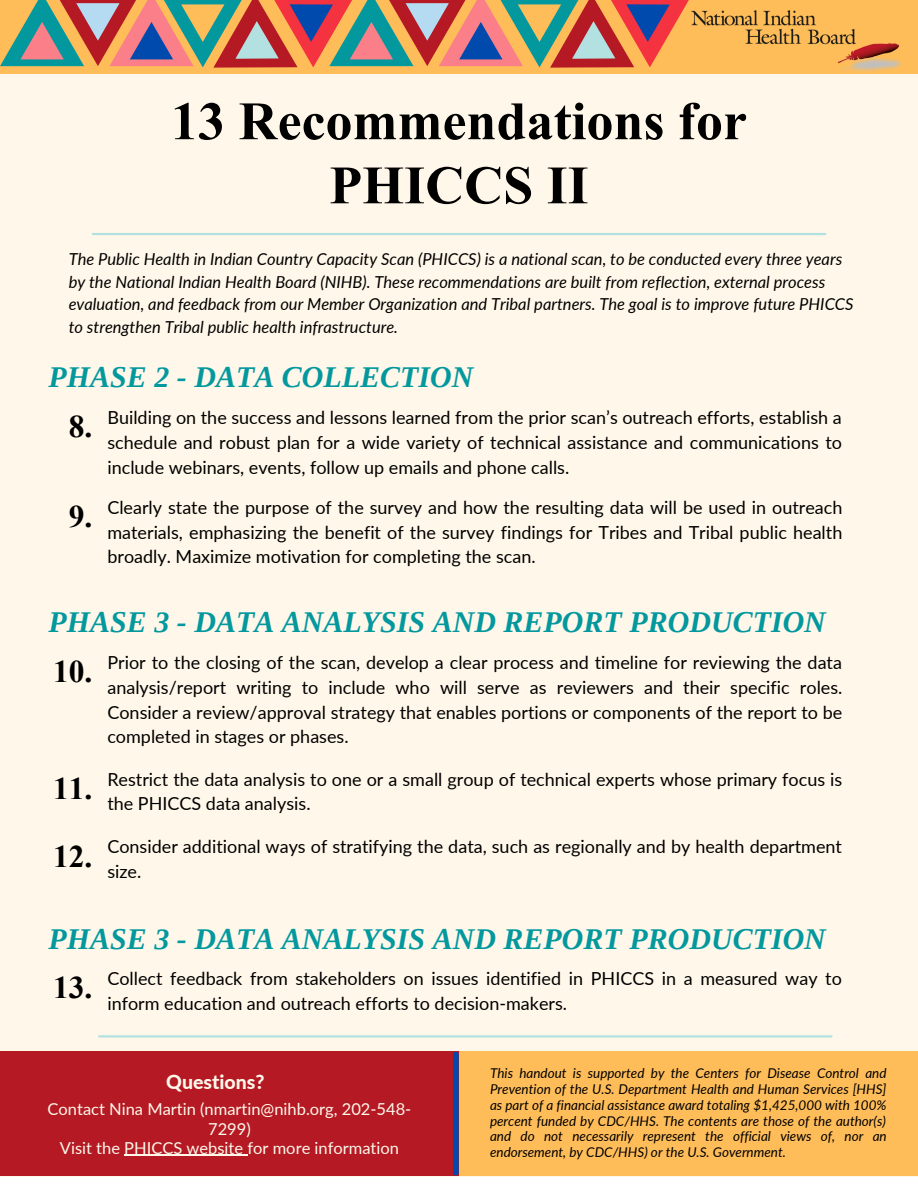
<style>
.page{position:relative;width:918px;height:1188px;background:#fff}
.page>*{position:absolute;margin:0;border:0;box-sizing:border-box;transform-origin:0 0}
.t1{font:700 54px/64.1px "Times New Roman";color:#000;text-align:center}
.t2{font:italic 700 30px "Tinos";color:#03989e}
.t3{font:800 19.5px "Lato";color:#fff8ea}
.t4{font:18px/24.8px "Lato";color:#000;text-align:justify}
.t5{font:italic 16.5px/22.5px "Lato";color:#000}
.t6{font:16.5px/19px "Lato";color:#fff8ea;text-align:center}
.t7{font:italic 13.5px/15.8px "Lato";color:#000;text-align:justify}
.s1{font-family:"Times New Roman";font-weight:700;font-size:31.5px}
</style>
<div class="page">
<div style="left:0;top:0;width:918px;height:1176px;background:#fff8ea"></div>
<div style="left:0;top:1051px;width:459px;height:125px;background:#b51924"></div>
<div style="left:0;top:0;width:918px;height:73px;background:#ffbd59"></div>
<img style="left:692px;top:10px;width:209px;height:61px">
<svg style="left:0;top:0;width:689px;height:68px"></svg>
<hr style="left:93px;top:233px;width:732px;height:2px;background:#b3e0e1">
<div style="left:453px;top:1055px;width:6px;height:118px;background:#004aad"></div>
<hr style="left:99px;top:1035px;width:733px;height:3px;background:#b3e0e1">
<hr style="left:124px;top:1155px;width:123px;height:1px;background:#fff8ea">
<div style="left:459px;top:1051px;width:459px;height:125px;background:#ffbd59"></div>
<h1 class="t1" style="left:171px;top:88px;width:577px">13 Recommendations for<br>PHICCS II</h1>
<p class="t5" style="left:69px;top:247px;width:786px">The Public Health in Indian Country Capacity Scan (PHICCS) is a national scan, to be conducted every three years by the National Indian Health Board (NIHB). These recommendations are built from reflection, external process evaluation, and feedback from our Member Organization and Tribal partners. The goal is to improve future PHICCS to strengthen Tribal public health infrastructure.</p>
<h2 class="t2" style="left:49px;top:357px;width:426px">PHASE 2 - DATA COLLECTION</h2>
<p class="t4" style="left:107px;top:404px;width:736px;text-indent:-39px"><span class="s1">8.</span> Building on the success and lessons learned from the prior scan’s outreach efforts, establish a schedule and robust plan for a wide variety of technical assistance and communications to include webinars, events, follow up emails and phone calls.</p>
<p class="t4" style="left:107px;top:494px;width:737px;text-indent:-39px"><span class="s1">9.</span> Clearly state the purpose of the survey and how the resulting data will be used in outreach materials, emphasizing the benefit of the survey findings for Tribes and Tribal public health broadly. Maximize motivation for completing the scan.</p>
<h2 class="t2" style="left:49px;top:603px;width:779px">PHASE 3 - DATA ANALYSIS AND REPORT PRODUCTION</h2>
<p class="t4" style="left:107px;top:649px;width:737px;text-indent:-54px"><span class="s1">10.</span> Prior to the closing of the scan, develop a clear process and timeline for reviewing the data analysis/report writing to include who will serve as reviewers and their specific roles.<br>Consider a review/approval strategy that enables portions or components of the report to be completed in stages or phases.</p>
<p class="t4" style="left:107px;top:766px;width:737px;text-indent:-54px"><span class="s1">11.</span> Restrict the data analysis to one or a small group of technical experts whose primary focus is the PHICCS data analysis.</p>
<p class="t4" style="left:107px;top:834px;width:736px;text-indent:-54px"><span class="s1">12.</span> Consider additional ways of stratifying the data, such as regionally and by health department size.</p>
<h2 class="t2" style="left:49px;top:919px;width:779px">PHASE 3 - DATA ANALYSIS AND REPORT PRODUCTION</h2>
<p class="t4" style="left:107px;top:965px;width:736px;text-indent:-54px"><span class="s1">13.</span> Collect feedback from stakeholders on issues identified in PHICCS in a measured way to inform education and outreach efforts to decision-makers.</p>
<p class="t3" style="left:166px;top:1068px;width:100px">Questions?</p>
<p class="t6" style="left:48px;top:1099px;width:365px">Contact Nina Martin (nmartin@nihb.org, 202-548-<br>7299)<br>Visit the PHICCS website for more information</p>
<p class="t7" style="left:490px;top:1065px;width:398px">This handout is supported by the Centers for Disease Control and Prevention of the U.S. Department Health and Human Services [HHS] as part of a financial assistance award totaling $1,425,000 with 100% percent funded by CDC/HHS. The contents are those of the author(s) and do not necessarily represent the official views of, nor an endorsement, by CDC/HHS) or the U.S. Government.</p>
</div>
